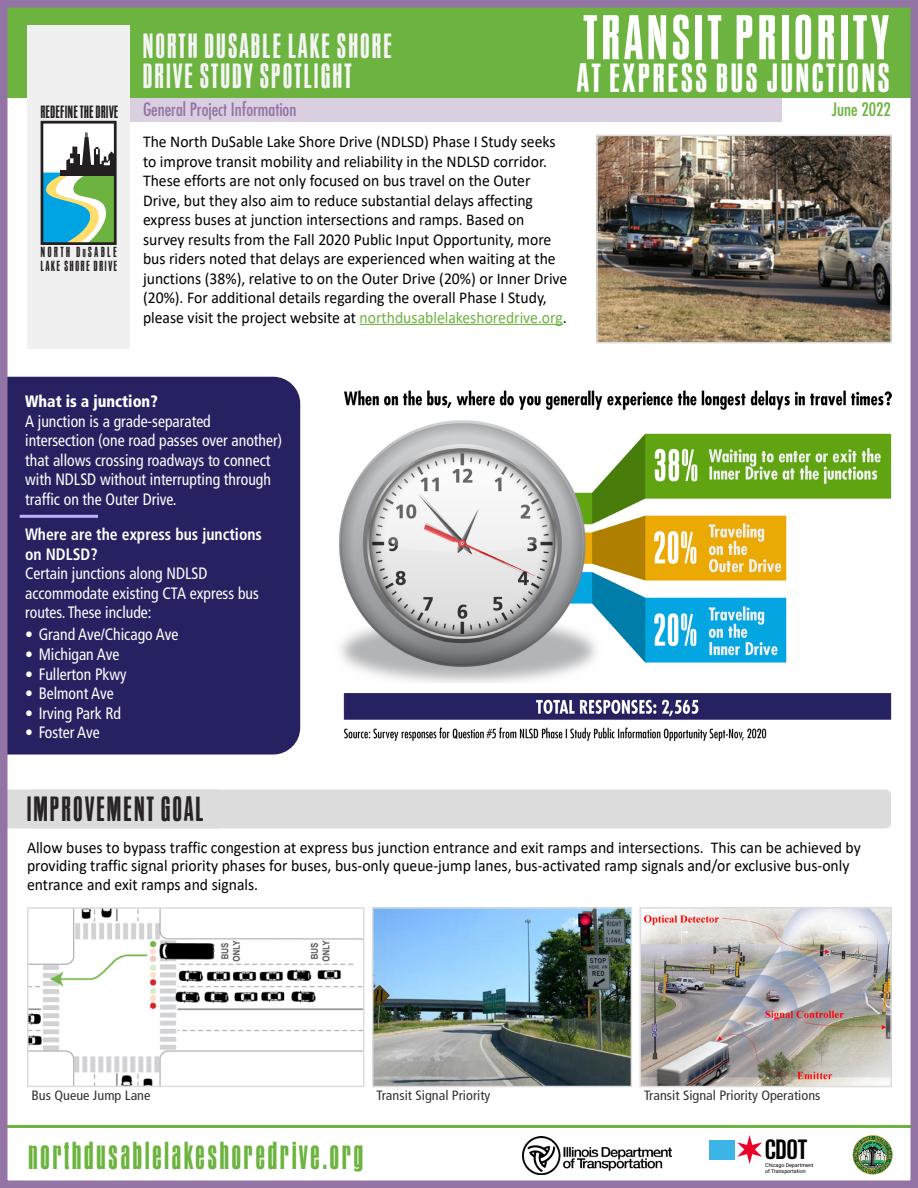
<style>
.page{position:relative;width:918px;height:1188px;background:#fff}
.page>*{position:absolute;margin:0;border:0;box-sizing:border-box;transform-origin:0 0}
.t1{font:48.45px "OPTI Aurora Condensed";letter-spacing:.05em;color:#fff;scale:1.09 1}
.t2{font:31.35px "OPTI Aurora Condensed";letter-spacing:.05em;color:#fff;scale:1.09 1}
.t3{font:30px "OPTI Aurora Condensed";letter-spacing:.05em;color:#6cb33f}
.t4{font:27px/30px "OPTI Aurora Condensed";letter-spacing:.05em;color:#f5f5f5}
.t5{font:27px "OPTI Aurora Condensed";letter-spacing:.05em;color:#282425}
.t6{font:800 24.45px "Big Shoulders Display";color:#000}
.t7{font:condensed 18px "Futura Std";color:#9374a5}
.t8{font:condensed 18px "Futura Std";color:#6cb33f}
.t9{font:16.5px/19.5px "Calibri";color:#000;scale:.95 1}
.t10{font:condensed 16.5px/19.5px "Frutiger LT Std";color:#fff;scale:.95 1}
.t11{font:700 condensed 16.5px/19.5px "Frutiger LT Std";color:#fff;scale:.95 1}
.t12{font:900 condensed 16.5px "Frutiger LT Std";color:#fff;scale:.95 1}
.t13{font:13.65px "OPTI Aurora Condensed";color:#231f20}
.t14{font:condensed 13.5px "Frutiger LT Std";color:#333;scale:1.06 1}
.t15{font:11.25px/13.5px "OPTI Aurora Condensed";letter-spacing:.105em;color:#231f20}
.t16{font:5.4px "Roboto";letter-spacing:-.01em;color:#000}
.s1{font-size:8.85px}
.s2{color:#6cb33f}
</style>
<div class="page">
<div style="left:130px;top:98px;width:652px;height:24px;background:#d9cfe0"></div>
<div style="left:0;top:0;width:918px;height:98px;background:#6cb33f"></div>
<hr style="left:360px;top:324px;width:203px;height:1px;background:#6cb33f">
<hr style="left:0;top:1125px;width:918px;height:3px;background:#6cb33f">
<img style="left:522px;top:1136px;width:150px;height:38px">
<svg style="left:737px;top:1135px;width:25px;height:29px"></svg>
<div style="left:710px;top:1140px;width:25px;height:19px;background:#3cb4e5"></div>
<svg style="left:852px;top:1135px;width:41px;height:39px"></svg>
<div style="left:27px;top:25px;width:103px;height:324px;background:#f0f0f0"></div>
<div style="left:42px;top:122px;width:73px;height:121px;background:#fff"></div>
<svg style="left:40px;top:132px;width:73px;height:113px"></svg>
<div style="left:60px;top:170px;width:54px;height:5px;background:#231f20"></div>
<div style="left:41px;top:121px;width:76px;height:124px;border:3px solid #231f20"></div>
<div style="left:27px;top:790px;width:864px;height:38px;background:#dcdcdc;border-radius:5px"></div>
<svg style="left:9px;top:790px;width:21px;height:38px"></svg>
<img style="left:599px;top:138px;width:290px;height:202px">
<div style="left:596px;top:135px;width:296px;height:208px;border:2px solid #dcdcdc"></div>
<img style="left:375px;top:910px;width:254px;height:174px">
<div style="left:372px;top:907px;width:260px;height:180px;border:2px solid #dcdcdc"></div>
<img style="left:643px;top:910px;width:246px;height:174px">
<div style="left:640px;top:907px;width:252px;height:180px;border:2px solid #dcdcdc"></div>
<img style="left:30px;top:910px;width:332px;height:174px">
<div style="left:27px;top:907px;width:338px;height:180px;border:2px solid #dcdcdc"></div>
<div style="left:9px;top:377px;width:291px;height:378px;background:#262262"></div>
<hr style="left:20px;top:515px;width:78px;height:3px;background:#bfb1ff">
<img style="left:339px;top:391px;width:553px;height:350px">
<div style="left:0;top:0;width:918px;height:1188px;border:8px solid #9374a5"></div>
<p class="t13" style="left:41px;top:100px;width:80px">REDEFINE THE DRIVE</p>
<p class="t15" style="left:41px;top:244px;width:78px">NORTH D<span class="s1">U</span>SABLE<br>LAKE SHORE DRIVE</p>
<h3 class="t4" style="left:143px;top:27px;width:252px">NORTH DUSABLE LAKE SHORE<br>DRIVE STUDY SPOTLIGHT</h3>
<p class="t7" style="left:143px;top:99px;width:155px">General Project Information</p>
<p class="t9" style="left:143px;top:131px;width:448px">The North DuSable Lake Shore Drive (NDLSD) Phase I Study seeks to improve transit mobility and reliability in the NDLSD corridor.<br>These efforts are not only focused on bus travel on the Outer Drive, but they also aim to reduce substantial delays affecting express buses at junction intersections and ramps. Based on survey results from the Fall 2020 Public Input Opportunity, more bus riders noted that delays are experienced when waiting at the junctions (38%), relative to on the Outer Drive (20%) or Inner Drive (20%). For additional details regarding the overall Phase I Study, please visit the project website at <span class="s2">northdusablelakeshoredrive.org</span>.</p>
<h1 class="t1" style="left:584px;top:-3px;width:283px">TRANSIT PRIORITY</h1>
<h2 class="t2" style="left:578px;top:52px;width:289px">AT EXPRESS BUS JUNCTIONS</h2>
<p class="t8" style="left:832px;top:99px;width:61px">June 2022</p>
<p class="t12" style="left:25px;top:391px;width:141px">What is a junction?</p>
<p class="t10" style="left:25px;top:411px;width:272px">A junction is a grade-separated intersection (one road passes over another) that allows crossing roadways to connect with NDLSD without interrupting through traffic on the Outer Drive.</p>
<p class="t11" style="left:25px;top:525px;width:251px">Where are the express bus junctions on NDLSD?</p>
<p class="t10" style="left:25px;top:564px;width:248px">Certain junctions along NDLSD accommodate existing CTA express bus routes. These include:</p>
<p class="t10" style="left:25px;top:625px;width:163px">• Grand Ave/Chicago Ave</p>
<p class="t10" style="left:25px;top:645px;width:101px">• Michigan Ave</p>
<p class="t10" style="left:25px;top:664px;width:108px">• Fullerton Pkwy</p>
<p class="t10" style="left:25px;top:684px;width:95px">• Belmont Ave</p>
<p class="t10" style="left:25px;top:703px;width:102px">• Irving Park Rd</p>
<p class="t10" style="left:25px;top:723px;width:80px">• Foster Ave</p>
<h3 class="t5" style="left:27px;top:786px;width:179px">IMPROVEMENT GOAL</h3>
<p class="t9" style="left:27px;top:837px;width:879px;line-height:18.8px">Allow buses to bypass traffic congestion at express bus junction entrance and exit ramps and intersections. This can be achieved by providing traffic signal priority phases for buses, bus-only queue-jump lanes, bus-activated ramp signals and/or exclusive bus-only entrance and exit ramps and signals.</p>
<p class="t14" style="left:31px;top:1087px;width:114px">Bus Queue Jump Lane</p>
<p class="t14" style="left:376px;top:1087px;width:109px">Transit Signal Priority</p>
<p class="t14" style="left:644px;top:1087px;width:168px">Transit Signal Priority Operations</p>
<h3 class="t3" style="left:28px;top:1131px;width:338px">northdusablelakeshoredrive.org</h3>
<h3 class="t6" style="left:765px;top:1133px;width:45px">CDOT</h3>
<p class="t16" style="left:765px;top:1161px;width:50px">Chicago Department</p>
<p class="t16" style="left:765px;top:1167px;width:42px">of Transportation</p>
</div>
